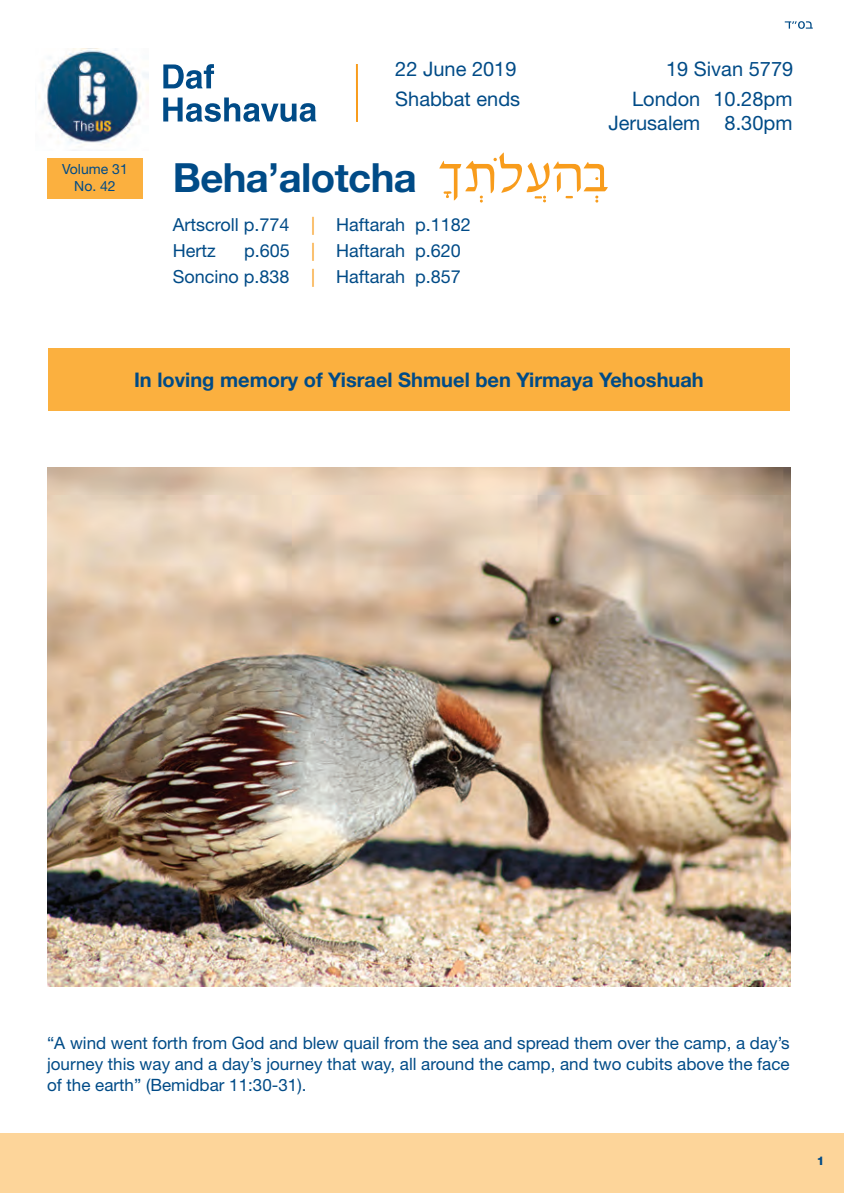
<style>
.page{position:relative;width:844px;height:1193px;background:#fff}
.page>*{position:absolute;margin:0;border:0;box-sizing:border-box;transform-origin:0 0}
.t1{font:700 40px "Helvetica Neue";letter-spacing:-.015em;color:#004b87}
.t2{font:20px/24px "Helvetica Neue";color:#004b87;text-align:right}
.t3{font:700 20px "Helvetica Neue";color:#004b87}
.t4{font:18px/26px "Helvetica Neue";color:#004b87}
.t5{font:17px/21px "Helvetica Neue";color:#004b87;text-align:justify}
.t6{font:14px/16.8px "Helvetica Neue";color:#004b87;text-align:center}
.t7{font:800 12px "Helvetica Neue";color:#004b87}
.s1{color:#f89c1c}
</style>
<div class="page">
<div style="left:0;top:1132px;width:843px;height:60px;background:#fdd59a"></div>
<div style="left:47px;top:158px;width:96px;height:41px;background:#fbb03f"></div>
<div style="left:48px;top:348px;width:741px;height:62px;background:#fbb03f"></div>
<svg style="left:784px;top:21px;width:28px;height:8px"></svg>
<svg style="left:439px;top:152px;width:168px;height:50px"></svg>
<svg style="left:163px;top:97px;width:153px;height:25px"></svg>
<svg style="left:163px;top:64px;width:51px;height:25px"></svg>
<hr style="left:356px;top:64px;width:2px;height:58px;background:#f89c1c">
<img style="left:39px;top:49px;width:109px;height:102px">
<img style="left:47px;top:467px;width:743px;height:519px">
<p class="t6" style="left:62px;top:162px;width:67px">Volume 31<br>No. 42</p>
<p class="t2" style="left:395px;top:59px;width:123px">22 June 2019</p>
<p class="t2" style="left:665px;top:59px;width:129px">19 Sivan 5779</p>
<p class="t2" style="left:395px;top:89px;width:126px">Shabbat ends</p>
<p class="t2" style="left:608px;top:89px;width:185px">London 10.28pm<br>Jerusalem 8.30pm</p>
<h1 class="t1" style="left:173px;top:153px;width:245px">Beha’alotcha</h1>
<p class="t4" style="left:173px;top:213px;width:299px">Artscroll p.774 <span class="s1">|</span> Haftarah p.1182<br>Hertz</p>
<p class="t4" style="left:173px;top:239px;width:289px;text-align:right">p.605 <span class="s1">|</span> Haftarah p.620<br>Soncino p.838 <span class="s1">|</span> Haftarah p.857</p>
<p class="t3" style="left:134px;top:367px;width:571px">In loving memory of Yisrael Shmuel ben Yirmaya Yehoshuah</p>
<p class="t5" style="left:47px;top:1033px;width:743px">“A wind went forth from God and blew quail from the sea and spread them over the camp, a day’s journey this way and a day’s journey that way, all around the camp, and two cubits above the face of the earth” (Bemidbar 11:30-31).</p>
<p class="t7" style="left:816px;top:1155px;width:9px">1</p>
</div>
